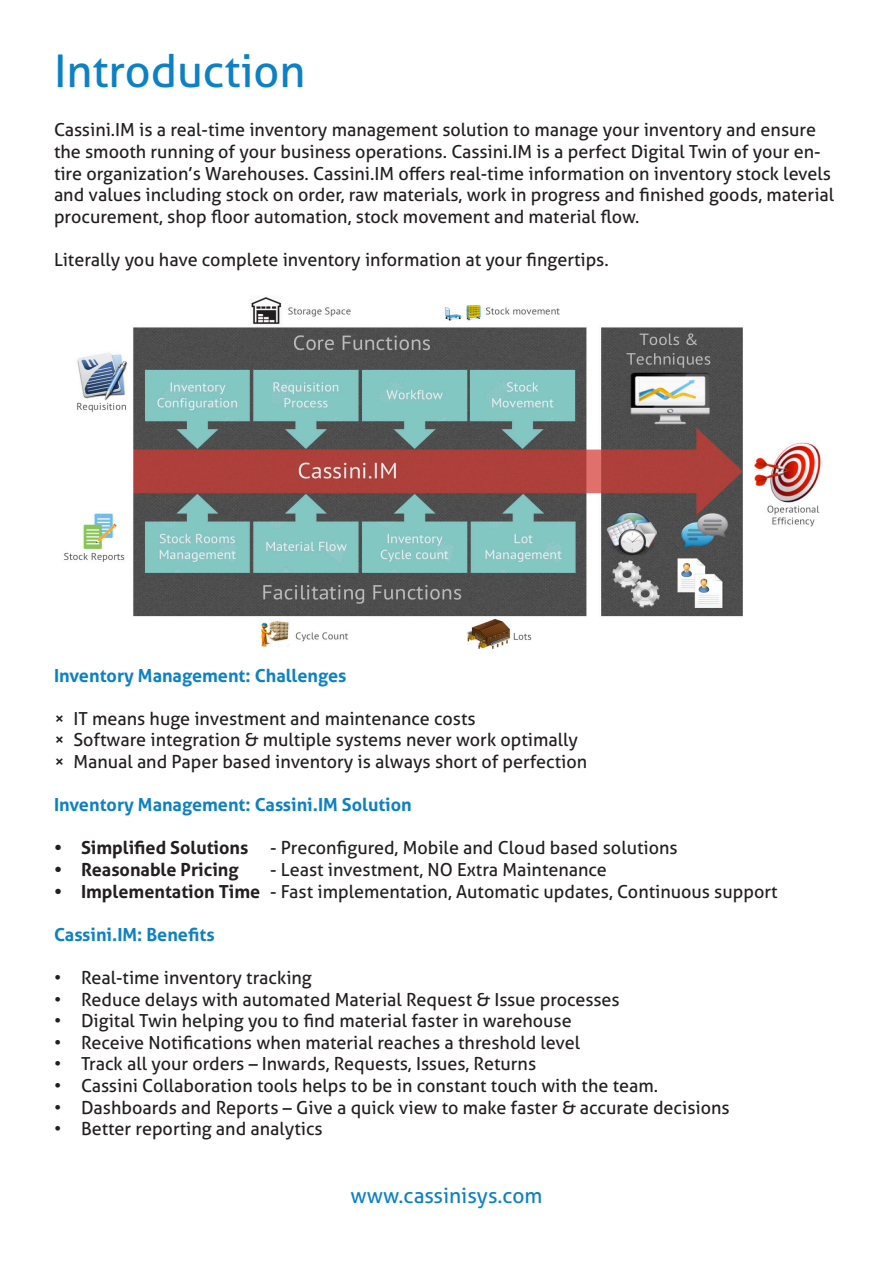
<style>
.page{position:relative;width:893px;height:1263px;background:#fff}
.page>*{position:absolute;margin:0;border:0;box-sizing:border-box;transform-origin:0 0}
.t1{font:45px "Aller";color:#0c81c5}
.t2{font:21px "Aller";color:#0c81c5}
.t3{font:18px/21.6px "Aller";color:#231f20}
.t4{font:700 18px "Aller";color:#0c81c5}
.t5{font:700 18px "Aller";color:#231f20}
.s1{font-weight:700}
</style>
<div class="page">
<img style="left:64px;top:297px;width:757px;height:352px">
<p class="t1" style="left:54px;top:44px;width:253px">Introduction</p>
<p class="t3" style="left:54px;top:119px;width:782px">Cassini.IM is a real-time inventory management solution to manage your inventory and ensure the smooth running of your business operations. Cassini.IM is a perfect Digital Twin of your en&shy;tire organization’s Warehouses. Cassini.IM offers real-time information on inventory stock levels and values including stock on order, raw materials, work in progress and finished goods, material procurement, shop floor automation, stock movement and material flow.</p>
<p class="t3" style="left:54px;top:249px;width:556px">Literally you have complete inventory information at your fingertips.</p>
<p class="t4" style="left:54px;top:664px;width:294px">Inventory Management: Challenges</p>
<p class="t3" style="left:54px;top:707px;width:423px">× IT means huge investment and maintenance costs</p>
<p class="t3" style="left:54px;top:729px;width:526px">× Software integration &amp; multiple systems never work optimally</p>
<p class="t3" style="left:54px;top:751px;width:535px">× Manual and Paper based inventory is always short of perfection</p>
<p class="t4" style="left:54px;top:794px;width:359px">Inventory Management: Cassini.IM Solution</p>
<p class="t3" style="left:54px;top:837px;width:625px"><span class="s1">• Simplified Solutions</span> - Preconfigured, Mobile and Cloud based solutions</p>
<p class="t5" style="left:54px;top:858px;width:186px">• Reasonable Pricing</p>
<p class="t3" style="left:270px;top:859px;width:338px">- Least investment, NO Extra Maintenance</p>
<p class="t3" style="left:54px;top:880px;width:725px"><span class="s1">• Implementation Time</span> - Fast implementation, Automatic updates, Continuous support</p>
<p class="t4" style="left:54px;top:923px;width:162px">Cassini.IM: Benefits</p>
<p class="t3" style="left:54px;top:967px;width:259px">• Real-time inventory tracking</p>
<p class="t3" style="left:54px;top:988px;width:567px">• Reduce delays with automated Material Request &amp; Issue processes</p>
<p class="t3" style="left:54px;top:1010px;width:519px">• Digital Twin helping you to find material faster in warehouse</p>
<p class="t3" style="left:54px;top:1031px;width:528px">• Receive Notifications when material reaches a threshold level</p>
<p class="t3" style="left:54px;top:1053px;width:484px">• Track all your orders – Inwards, Requests, Issues, Returns</p>
<p class="t3" style="left:54px;top:1075px;width:606px">• Cassini Collaboration tools helps to be in constant touch with the team.</p>
<p class="t3" style="left:54px;top:1096px;width:677px">• Dashboards and Reports – Give a quick view to make faster &amp; accurate decisions</p>
<p class="t3" style="left:54px;top:1118px;width:270px">• Better reporting and analytics</p>
<p class="t2" style="left:351px;top:1182px;width:193px">www.cassinisys.com</p>
</div>
